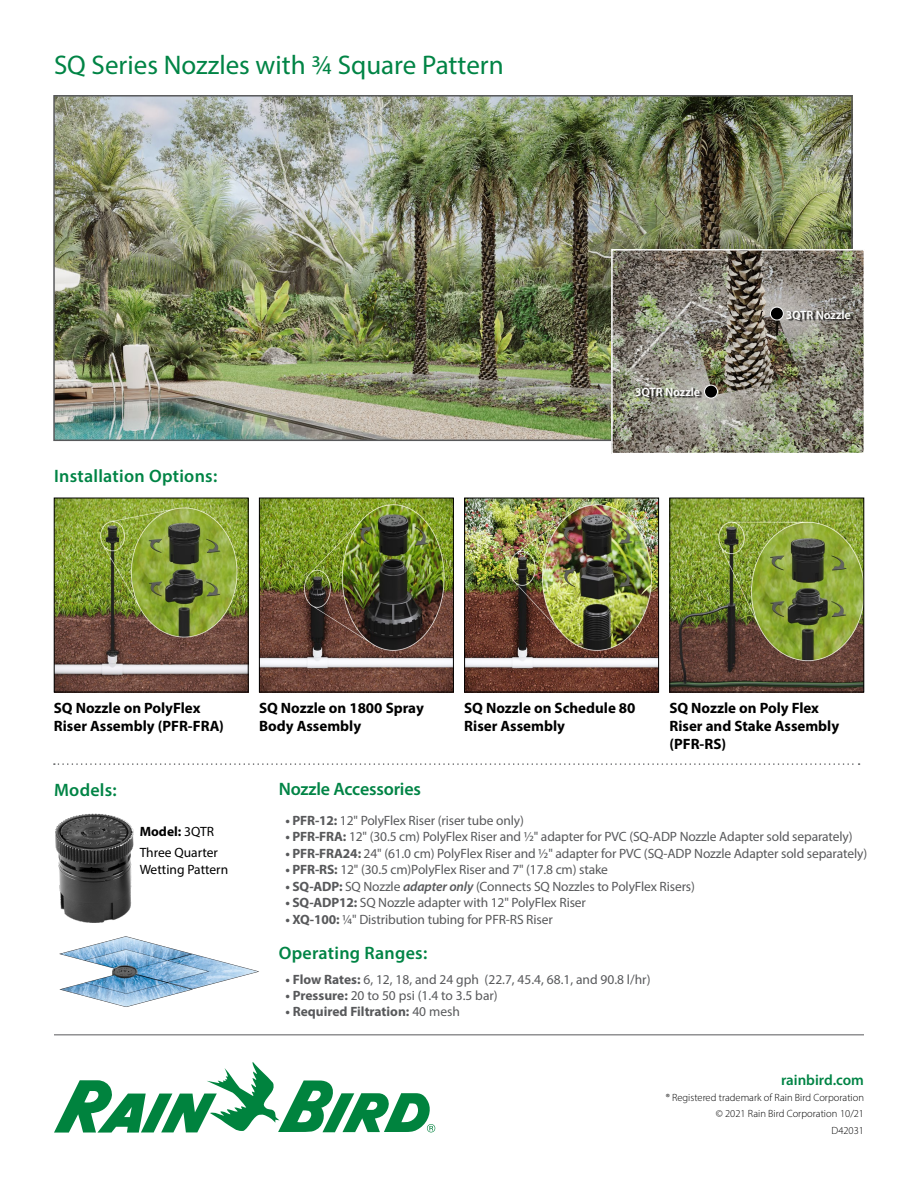
<style>
.page{position:relative;width:918px;height:1188px;background:#fff}
.page>*{position:absolute;margin:0;border:0;box-sizing:border-box;transform-origin:0 0}
.t1{font:27px "Myriad Pro";color:#008445}
.t2{font:600 18px "Myriad Pro";letter-spacing:.015em;color:#008445}
.t3{font:600 18px "Myriad Pro";letter-spacing:-.01em;color:#008445}
.t4{font:700 15px/18px "Myriad Pro";color:#000}
.t5{font:600 15px "Myriad Pro";color:#008445}
.t6{font:13.5px "Myriad Pro";letter-spacing:-.01em;color:#58595b}
.t7{font:13.5px/21.8px "Myriad Pro";color:#000}
.t8{font:700 13.5px "Myriad Pro";color:#58595b}
.t9{font:600 12px "Myriad Pro";color:#fff}
.t10{font:300 10.5px/16.5px "Myriad Pro";color:#000;text-align:right}
.s1{font-weight:700}
.s2{font-weight:600;font-style:italic}
.s3{font-weight:400}
</style>
<div class="page">
<hr style="left:54px;top:1034px;width:810px;height:1px;background:#58595b">
<svg style="left:54px;top:1062px;width:381px;height:71px"></svg>
<img style="left:56px;top:98px;width:794px;height:340px">
<div style="left:53px;top:95px;width:800px;height:346px;border:2px solid #58595b"></div>
<svg style="left:54px;top:763px;width:806px;height:2px"></svg>
<img style="left:59px;top:936px;width:200px;height:71px">
<img style="left:614px;top:252px;width:248px;height:199px">
<div style="left:611px;top:249px;width:254px;height:205px;border:2px solid #fff"></div>
<div style="left:770px;top:307px;width:13px;height:13px;background:#000;border-radius:50%"></div>
<div style="left:770px;top:307px;width:14px;height:13px;border:1px solid #fff;border-radius:50%"></div>
<div style="left:705px;top:385px;width:12px;height:13px;background:#000;border-radius:50%"></div>
<div style="left:704px;top:385px;width:14px;height:13px;border:1px solid #fff;border-radius:50%"></div>
<div style="left:788px;top:311px;width:65px;height:11px;background:#000;opacity:.75"></div>
<div style="left:637px;top:388px;width:66px;height:12px;background:#000;opacity:.75"></div>
<img style="left:56px;top:500px;width:191px;height:190px">
<div style="left:54px;top:498px;width:195px;height:194px;border:1px solid #000"></div>
<img style="left:261px;top:500px;width:191px;height:190px">
<div style="left:259px;top:498px;width:195px;height:194px;border:1px solid #000"></div>
<img style="left:466px;top:500px;width:191px;height:190px">
<div style="left:464px;top:498px;width:195px;height:194px;border:1px solid #000"></div>
<img style="left:671px;top:500px;width:191px;height:190px">
<div style="left:669px;top:498px;width:195px;height:194px;border:1px solid #000"></div>
<img style="left:56px;top:813px;width:78px;height:109px">
<h1 class="t1" style="left:54px;top:49px;width:451px">SQ Series Nozzles with 3/4 Square Pattern</h1>
<h2 class="t2" style="left:54px;top:465px;width:165px">Installation Options:</h2>
<p class="t9" style="left:635px;top:385px;width:67px">3QTR Nozzle</p>
<p class="t9" style="left:786px;top:307px;width:67px">3QTR Nozzle</p>
<p class="t4" style="left:54px;top:699px;width:172px">SQ Nozzle on PolyFlex<br>Riser Assembly (PFR-FRA)</p>
<p class="t4" style="left:464px;top:699px;width:173px">SQ Nozzle on Schedule 80<br>Riser Assembly</p>
<p class="t4" style="left:669px;top:699px;width:171px">SQ Nozzle on Poly Flex<br>Riser and Stake Assembly (PFR-RS)</p>
<p class="t4" style="left:259px;top:699px;width:166px">SQ Nozzle on 1800 Spray<br>Body Assembly</p>
<h2 class="t2" style="left:54px;top:779px;width:64px">Models:</h2>
<p class="t7" style="left:140px;top:820px;width:80px"><span class="s1">Model:</span> 3QTR<br>Three Quarter</p>
<p class="t7" style="left:140px;top:858px;width:90px">Wetting Pattern</p>
<h2 class="t3" style="left:279px;top:777px;width:144px">Nozzle Accessories</h2>
<p class="t6" style="left:285px;top:812px;width:240px"><span class="s1">• PFR-12:</span> 12" PolyFlex Riser (riser tube only)</p>
<p class="t6" style="left:285px;top:829px;width:569px"><span class="s1">• PFR-FRA:</span> 12" (30.5 cm) PolyFlex Riser and 1/2" adapter for PVC (SQ-ADP Nozzle Adapter sold separately)</p>
<p class="t6" style="left:285px;top:845px;width:583px"><span class="s1">• PFR-FRA24:</span> 24" (61.0 cm) PolyFlex Riser and 1/2" adapter for PVC (SQ-ADP Nozzle Adapter sold separately)</p>
<p class="t6" style="left:285px;top:862px;width:324px"><span class="s1">• PFR-RS:</span> 12" (30.5 cm)PolyFlex Riser and 7" (17.8 cm) stake</p>
<p class="t6" style="left:285px;top:878px;width:411px"><span class="s1">• SQ-ADP:</span> SQ Nozzle <span class="s2">adapter only</span> (Connects SQ Nozzles to PolyFlex Risers)</p>
<p class="t6" style="left:285px;top:895px;width:302px"><span class="s1">• SQ-ADP12:</span> SQ Nozzle adapter with 12" PolyFlex Riser</p>
<p class="t6" style="left:285px;top:911px;width:269px"><span class="s1">• XQ-100:</span> 1/4" Distribution tubing for PFR-RS Riser</p>
<h2 class="t2" style="left:279px;top:941px;width:150px">Operating Ranges:</h2>
<p class="t6" style="left:285px;top:971px;width:367px"><span class="s1">• Flow Rates:</span> 6, 12, 18, and 24 gph (22.7, 45.4, 68.1, and 90.8 l/hr)</p>
<p class="t6" style="left:285px;top:987px;width:214px"><span class="s1">• Pressure:</span> 20 to 50 psi (1.4 to 3.5 bar)</p>
<p class="t8" style="left:285px;top:1003px;width:176px">• Required Filtration: <span class="s3">40 mesh</span></p>
<p class="t5" style="left:781px;top:1070px;width:84px">rainbird.com</p>
<p class="t10" style="left:666px;top:1089px;width:200px">® Registered trademark of Rain Bird Corporation © 2021 Rain Bird Corporation 10/21<br>D42031</p>
</div>
